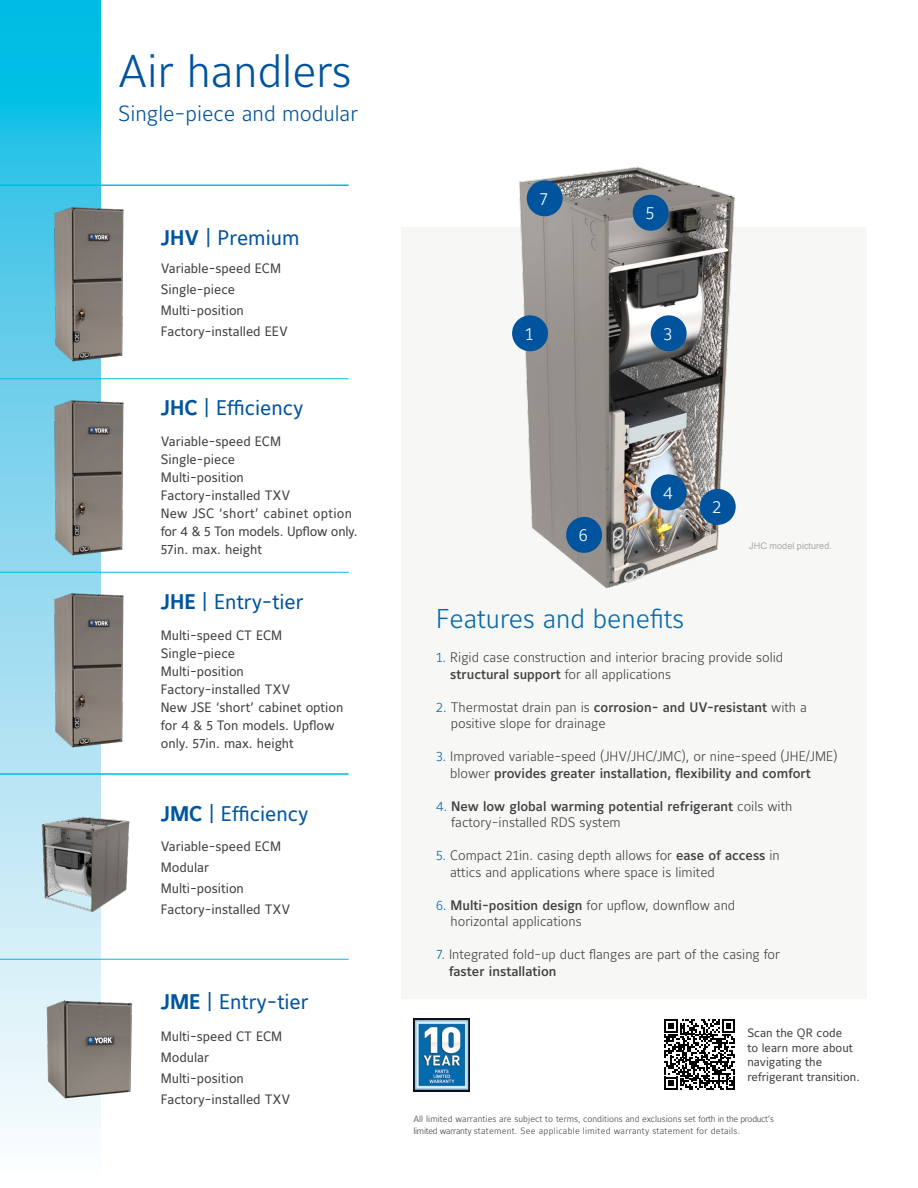
<style>
.page{position:relative;width:918px;height:1188px;background:#fff}
.page>*{position:absolute;margin:0;border:0;box-sizing:border-box;transform-origin:0 0}
.t1{font:300 45.6px "Maurea Jci Lf ML";color:#00549e}
.t2{font:300 27px "Maurea Jci Lf ML";color:#0669ab}
.t3{font:300 21.75px "Maurea Jci Lf ML";color:#00549e}
.t4{font:21px "Maurea Jci Lf ML";color:#00549e}
.t5{font:300 17.7px "Maurea Jci Lf ML";color:#fff}
.t6{font:300 13.65px/16.5px "Maurea Jci Lf ML";color:#414042}
.t7{font:500 13.65px/16.5px "Maurea Jci Lf ML";color:#414042}
.t8{font:13.5px/18px "Maurea Jci Lf ML";color:#414042}
.t9{font:12px/14.4px "Maurea Jci Lf ML";color:#414042}
.t10{font:9.15px "Arial";color:#abaaac}
.t11{font:300 9px/12px "Maurea Jci Lf ML";letter-spacing:.01em;color:#414042}
.s1{font-weight:700}
.s2{color:#0669ab}
.s3{font-weight:500}
.s4{font-weight:300;color:#0669ab}
.s5{font-weight:300}
</style>
<div class="page">
<svg style="left:0;top:0;width:101px;height:1133px;background:#7fd7ee"></svg>
<img style="left:51px;top:200px;width:73px;height:172px">
<img style="left:51px;top:393px;width:73px;height:173px">
<img style="left:51px;top:586px;width:73px;height:172px">
<img style="left:38px;top:812px;width:92px;height:104px">
<img style="left:44px;top:999px;width:88px;height:100px">
<hr style="left:0;top:184px;width:349px;height:2px;background:#00bce4">
<hr style="left:0;top:378px;width:349px;height:1px;background:#00bce4">
<hr style="left:0;top:572px;width:349px;height:1px;background:#00bce4">
<hr style="left:0;top:773px;width:349px;height:2px;background:#00bce4">
<hr style="left:0;top:959px;width:349px;height:1px;background:#00bce4">
<div style="left:401px;top:228px;width:466px;height:771px;background:#f7f8f6"></div>
<img style="left:413px;top:1018px;width:57px;height:73px">
<svg style="left:664px;top:1019px;width:71px;height:71px"></svg>
<img style="left:512px;top:167px;width:224px;height:421px">
<div style="left:566px;top:517px;width:36px;height:36px;background:#00549e;border-radius:50%"></div>
<div style="left:651px;top:474px;width:36px;height:36px;background:#00549e;border-radius:50%"></div>
<div style="left:700px;top:489px;width:36px;height:36px;background:#00549e;border-radius:50%"></div>
<div style="left:633px;top:195px;width:36px;height:36px;background:#00549e;border-radius:50%"></div>
<div style="left:651px;top:315px;width:36px;height:36px;background:#00549e;border-radius:50%"></div>
<div style="left:512px;top:315px;width:36px;height:36px;background:#00549e;border-radius:50%"></div>
<div style="left:527px;top:180px;width:36px;height:36px;background:#00549e;border-radius:50%"></div>
<h1 class="t1" style="left:118px;top:43px;width:235px">Air handlers</h1>
<h3 class="t3" style="left:118px;top:100px;width:241px">Single-piece and modular</h3>
<h3 class="t4" style="left:161px;top:225px;width:140px"><span class="s1">JHV</span> | Premium</h3>
<p class="t8" style="left:161px;top:258px;width:129px;line-height:21px">Variable-speed ECM<br>Single-piece<br>Multi-position<br>Factory-installed EEV</p>
<h3 class="t4" style="left:161px;top:395px;width:144px"><span class="s1">JHC</span> | Efficiency</h3>
<p class="t8" style="left:161px;top:433px;width:198px">Variable-speed ECM<br>Single-piece<br>Multi-position<br>Factory-installed TXV<br>New JSC ‘short’ cabinet option for 4 &amp; 5 Ton models. Upflow only.<br>57in. max. height</p>
<h3 class="t4" style="left:161px;top:589px;width:145px"><span class="s1">JHE</span> | Entry-tier</h3>
<p class="t8" style="left:161px;top:627px;width:184px">Multi-speed CT ECM<br>Single-piece<br>Multi-position<br>Factory-installed TXV<br>New JSE ‘short’ cabinet option for 4 &amp; 5 Ton models. Upflow only. 57in. max. height</p>
<h3 class="t4" style="left:161px;top:801px;width:149px"><span class="s1">JMC</span> | Efficiency</h3>
<p class="t8" style="left:161px;top:835px;width:131px;line-height:21px">Variable-speed ECM<br>Modular<br>Multi-position<br>Factory-installed TXV</p>
<h3 class="t4" style="left:161px;top:989px;width:149px"><span class="s1">JME</span> | Entry-tier</h3>
<p class="t8" style="left:161px;top:1026px;width:131px;line-height:21px">Multi-speed CT ECM<br>Modular<br>Multi-position<br>Factory-installed TXV</p>
<p class="t5" style="left:540px;top:188px;width:10px">7</p>
<p class="t5" style="left:646px;top:202px;width:10px">5</p>
<p class="t5" style="left:525px;top:323px;width:10px">1</p>
<p class="t5" style="left:664px;top:323px;width:10px">3</p>
<p class="t5" style="left:579px;top:524px;width:11px">6</p>
<p class="t5" style="left:663px;top:482px;width:11px">4</p>
<p class="t5" style="left:713px;top:496px;width:10px">2</p>
<p class="t10" style="left:749px;top:540px;width:84px">JHC model pictured.</p>
<h2 class="t2" style="left:436px;top:602px;width:250px">Features and benefits</h2>
<p class="t6" style="left:450px;top:649px;width:335px;text-indent:-14px"><span class="s2">1.</span> Rigid case construction and interior bracing provide solid <span class="s3">structural support</span> for all applications</p>
<p class="t6" style="left:451px;top:698px;width:358px;text-indent:-14px"><span class="s2">2.</span> Thermostat drain pan is <span class="s3">corrosion- and UV-resistant</span> with a positive slope for drainage</p>
<p class="t6" style="left:450px;top:748px;width:389px;text-indent:-14px"><span class="s2">3.</span> Improved variable-speed (JHV/JHC/JMC), or nine-speed (JHE/JME) blower <span class="s3">provides greater installation, flexibility and comfort</span></p>
<p class="t7" style="left:451px;top:798px;width:343px;text-indent:-15px"><span class="s4">4.</span> New low global warming potential refrigerant <span class="s5">coils with factory-installed RDS system</span></p>
<p class="t6" style="left:450px;top:847px;width:331px;text-indent:-14px"><span class="s2">5.</span> Compact 21in. casing depth allows for <span class="s3">ease of access</span> in attics and applications where space is limited</p>
<p class="t6" style="left:451px;top:896px;width:286px;text-indent:-14px"><span class="s2">6.</span> <span class="s3">Multi-position design</span> for upflow, downflow and horizontal applications</p>
<p class="t6" style="left:449px;top:946px;width:332px;text-indent:-13px"><span class="s2">7.</span> Integrated fold-up duct flanges are part of the casing for <span class="s3">faster installation</span></p>
<p class="t9" style="left:747px;top:1026px;width:114px">Scan the QR code<br>to learn more about navigating the refrigerant transition.</p>
<p class="t11" style="left:413px;top:1113px;width:362px">All limited warranties are subject to terms, conditions and exclusions set forth in the product’s limited warranty statement. See applicable limited warranty statement for details.</p>
</div>
